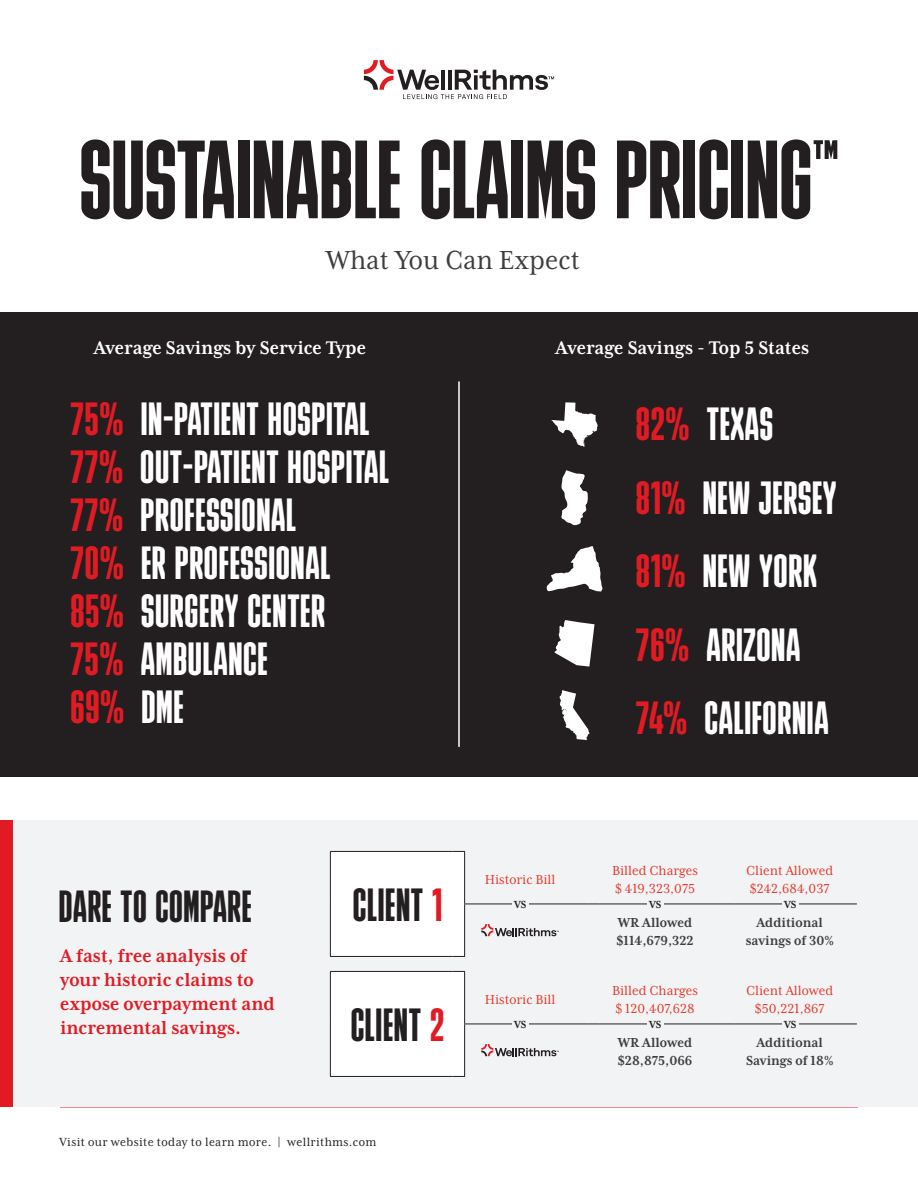
<style>
.page{position:relative;width:918px;height:1188px;background:#fff}
.page>*{position:absolute;margin:0;border:0;box-sizing:border-box;transform-origin:0 0}
.Title_74_60{font:111px "Bulevar";color:#231f20}
.Subtitle_1_22_21{font:46.5px "Bulevar";letter-spacing:.015em;color:#fff}
.Subtitle_1_22_21-2{font:46.5px "Bulevar";letter-spacing:.015em;color:#231f20}
.Subtitle_1_22_21-3{font:46.5px "Bulevar";color:#e11b23}
.Subtitle_1_22_21-4{font:45px "Bulevar";letter-spacing:.015em;color:#231f20}
.Title_Subhead_20_24{font:30px "Mrs Eaves XL Serif Nar OT";color:#3e3e3f}
.Folio_14_16{font:700 21px/24px "Mrs Eaves XL Serif Nar OT";color:#e11b23}
.Folio_14_16-2{font:700 21px "Mrs Eaves XL Serif Nar OT";color:#fff}
.Body_Copy_10_16{font:15px/18px "Mrs Eaves XL Serif Nar OT";color:#e33b2e}
.Body_Copy_10_16-2{font:700 15px/18px "Mrs Eaves XL Serif Nar OT";color:#3e3e3f}
.t1{font:13.5px "Mrs Eaves XL Serif Nar OT";letter-spacing:.025em;color:#231f20}
.Folio_14_16-3{font:700 11.85px "Mrs Eaves XL Serif Nar OT";color:#231f20}
.s1{color:#e11b23}
.s2{color:#fff}
</style>
<div class="page">
<hr style="left:60px;top:1107px;width:798px;height:1px;background:#e11b23">
<svg style="left:364px;top:60px;width:190px;height:39px"></svg>
<div style="left:0;top:312px;width:918px;height:465px;background:#231f20"></div>
<hr style="left:458px;top:382px;width:2px;height:364px;background:#fff">
<div style="left:0;top:820px;width:918px;height:287px;background:#f2f3f4"></div>
<div style="left:0;top:821px;width:13px;height:286px;background:#e11b23"></div>
<hr style="left:464px;top:904px;width:124px;height:1px;background:#231f20">
<svg style="left:588px;top:904px;width:12px;height:1px"></svg>
<hr style="left:600px;top:904px;width:123px;height:1px;background:#231f20">
<svg style="left:723px;top:904px;width:12px;height:1px"></svg>
<hr style="left:735px;top:904px;width:122px;height:1px;background:#231f20">
<hr style="left:464px;top:1024px;width:124px;height:1px;background:#231f20">
<svg style="left:588px;top:1024px;width:12px;height:1px"></svg>
<hr style="left:600px;top:1024px;width:123px;height:1px;background:#231f20">
<svg style="left:723px;top:1024px;width:12px;height:1px"></svg>
<hr style="left:735px;top:1024px;width:122px;height:1px;background:#231f20">
<svg style="left:330px;top:851px;width:135px;height:226px"></svg>
<hr style="left:464px;top:972px;width:1px;height:52px;background:#231f20">
<hr style="left:464px;top:1024px;width:1px;height:52px;background:#231f20">
<svg style="left:481px;top:924px;width:78px;height:12px"></svg>
<svg style="left:481px;top:1044px;width:78px;height:12px"></svg>
<div style="left:512px;top:897px;width:16px;height:13px;background:#f2f3f4"></div>
<div style="left:647px;top:897px;width:17px;height:13px;background:#f2f3f4"></div>
<div style="left:782px;top:897px;width:17px;height:13px;background:#f2f3f4"></div>
<div style="left:512px;top:1017px;width:16px;height:12px;background:#f2f3f4"></div>
<div style="left:647px;top:1017px;width:17px;height:12px;background:#f2f3f4"></div>
<div style="left:782px;top:1017px;width:17px;height:12px;background:#f2f3f4"></div>
<svg style="left:555px;top:620px;width:40px;height:47px"></svg>
<svg style="left:560px;top:690px;width:30px;height:50px"></svg>
<svg style="left:561px;top:470px;width:27px;height:56px"></svg>
<svg style="left:552px;top:402px;width:46px;height:45px"></svg>
<svg style="left:547px;top:546px;width:55px;height:46px"></svg>
<p class="Title_74_60" style="left:80px;top:118px;width:760px">SUSTAINABLE CLAIMS PRICING<sup>™</sup></p>
<p class="Title_Subhead_20_24" style="left:326px;top:244px;width:255px">What You Can Expect</p>
<p class="Folio_14_16-2" style="left:94px;top:337px;width:274px">Average Savings by Service Type</p>
<p class="Subtitle_1_22_21" style="left:71px;top:393px;width:300px"><span class="s1">75%</span> IN-PATIENT HOSPITAL</p>
<p class="Subtitle_1_22_21" style="left:71px;top:441px;width:320px"><span class="s1">77%</span> OUT-PATIENT HOSPITAL</p>
<p class="Subtitle_1_22_21" style="left:71px;top:489px;width:227px"><span class="s1">77%</span> PROFESSIONAL</p>
<p class="Subtitle_1_22_21" style="left:71px;top:537px;width:261px"><span class="s1">70%</span> ER PROFESSIONAL</p>
<p class="Subtitle_1_22_21" style="left:71px;top:585px;width:256px"><span class="s1">85%</span> SURGERY CENTER</p>
<p class="Subtitle_1_22_21" style="left:71px;top:633px;width:199px"><span class="s1">75%</span> AMBULANCE</p>
<p class="Subtitle_1_22_21-3" style="left:71px;top:681px;width:115px">69% <span class="s2">DME</span></p>
<p class="Folio_14_16-2" style="left:556px;top:337px;width:255px">Average Savings - Top 5 States</p>
<p class="Subtitle_1_22_21" style="left:636px;top:398px;width:138px"><span class="s1">82%</span> TEXAS</p>
<p class="Subtitle_1_22_21" style="left:636px;top:471px;width:202px"><span class="s1">81%</span> NEW JERSEY</p>
<p class="Subtitle_1_22_21" style="left:636px;top:545px;width:182px"><span class="s1">81%</span> NEW YORK</p>
<p class="Subtitle_1_22_21" style="left:636px;top:618px;width:166px"><span class="s1">76%</span> ARIZONA</p>
<p class="Subtitle_1_22_21" style="left:636px;top:692px;width:194px"><span class="s1">74%</span> CALIFORNIA</p>
<p class="Subtitle_1_22_21-4" style="left:59px;top:881px;width:194px">DARE TO COMPARE</p>
<p class="Folio_14_16" style="left:60px;top:943px;width:217px">A fast, free analysis of your historic claims to expose overpayment and incremental savings.</p>
<p class="Subtitle_1_22_21-2" style="left:353px;top:879px;width:91px">CLIENT <span class="s1">1</span></p>
<p class="Subtitle_1_22_21-2" style="left:351px;top:999px;width:95px">CLIENT <span class="s1">2</span></p>
<p class="t1" style="left:60px;top:1135px;width:318px">Visit our website today to learn more. | wellrithms.com</p>
<p class="Body_Copy_10_16" style="left:485px;top:870px;width:72px">Historic Bill</p>
<p class="Body_Copy_10_16" style="left:612px;top:861px;width:88px">Billed Charges $ 419,323,075</p>
<p class="Body_Copy_10_16" style="left:746px;top:861px;width:89px">Client Allowed $242,684,037</p>
<p class="Body_Copy_10_16-2" style="left:616px;top:914px;width:79px">WR Allowed $114,679,322</p>
<p class="Body_Copy_10_16-2" style="left:746px;top:914px;width:90px;text-align:center">Additional savings of 30%</p>
<p class="Folio_14_16-3" style="left:514px;top:898px;width:14px">VS</p>
<p class="Folio_14_16-3" style="left:649px;top:898px;width:14px">VS</p>
<p class="Folio_14_16-3" style="left:784px;top:898px;width:14px">VS</p>
<p class="Body_Copy_10_16" style="left:485px;top:990px;width:72px">Historic Bill</p>
<p class="Body_Copy_10_16" style="left:612px;top:981px;width:88px">Billed Charges $ 120,407,628</p>
<p class="Body_Copy_10_16" style="left:746px;top:981px;width:89px;text-align:center">Client Allowed $50,221,867</p>
<p class="Body_Copy_10_16-2" style="left:618px;top:1034px;width:76px">WR Allowed $28,875,066</p>
<p class="Body_Copy_10_16-2" style="left:746px;top:1034px;width:89px;text-align:center">Additional<br>Savings of 18%</p>
<p class="Folio_14_16-3" style="left:514px;top:1018px;width:14px">VS</p>
<p class="Folio_14_16-3" style="left:649px;top:1018px;width:14px">VS</p>
<p class="Folio_14_16-3" style="left:784px;top:1018px;width:14px">VS</p>
</div>
